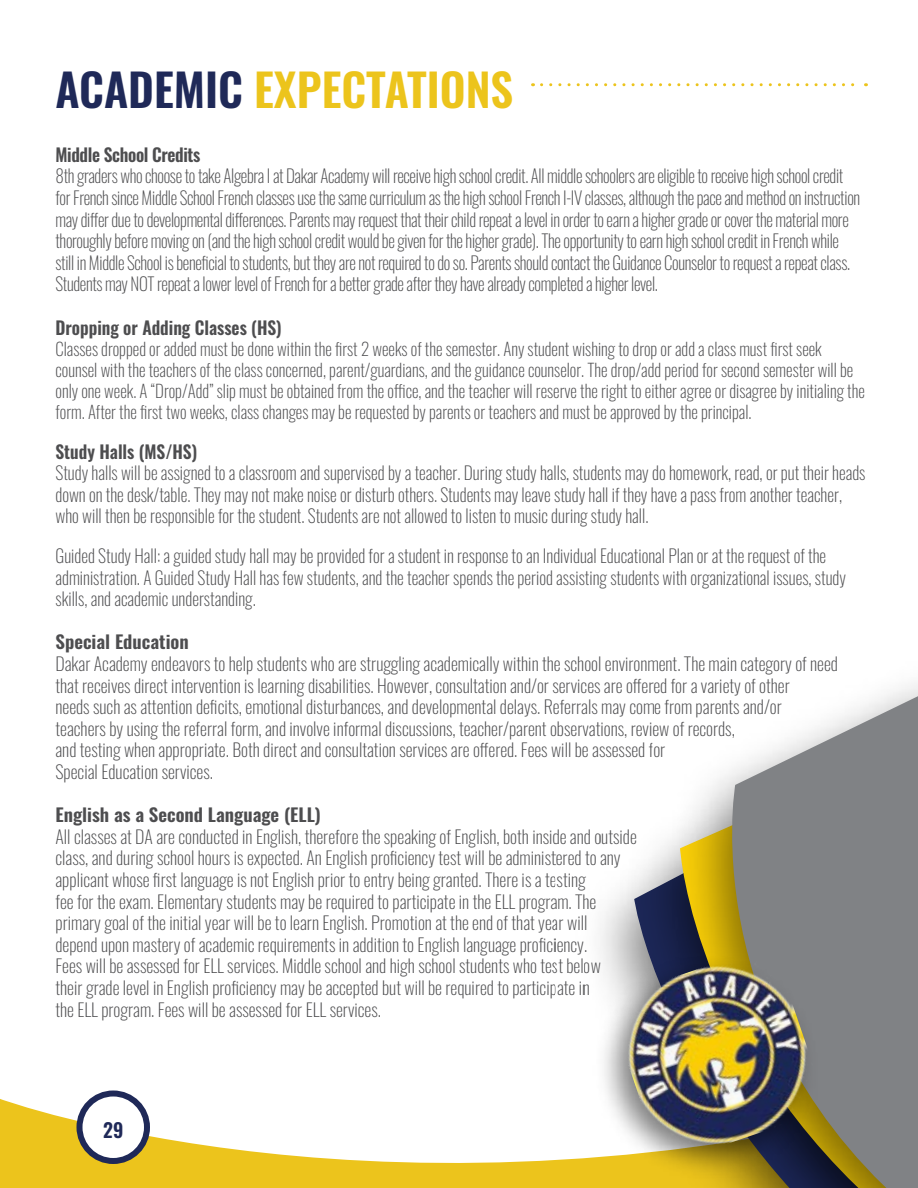
<style>
.page{position:relative;width:918px;height:1188px;background:#fff}
.page>*{position:absolute;margin:0;border:0;box-sizing:border-box;transform-origin:0 0}
.t1{font:600 45px "Oswald";color:#ecc41c}
.t2{font:600 19.5px "Oswald";color:#1f2958}
.t3{font:200 18px/21.6px "Oswald";color:#4d4d4f}
.t4{font:200 18px/21.6px "Oswald";letter-spacing:-.02em;color:#4d4d4f;scale:.95 1}
.t5{font:600 18px "Oswald";color:#4d4d4f;scale:1.05 1}
.t6{font:600 18px "Oswald";color:#4d4d4f}
.t7{font:600 18px "Oswald";letter-spacing:-.02em;color:#4d4d4f}
.t8{font:200 17.55px/21px "Oswald";color:#4d4d4f}
.s1{color:#1f2958}
</style>
<div class="page">
<svg style="left:542px;top:83px;width:325px;height:3px"></svg>
<svg style="left:0;top:1099px;width:555px;height:89px"></svg>
<div style="left:80px;top:1094px;width:67px;height:67px;background:#fff;border-radius:50%"></div>
<div style="left:76px;top:1090px;width:74px;height:74px;border:6px solid #1f2958;border-radius:50%"></div>
<img style="left:555px;top:928px;width:46px;height:260px">
<img style="left:601px;top:857px;width:52px;height:87px">
<img style="left:653px;top:821px;width:36px;height:123px">
<svg style="left:689px;top:683px;width:229px;height:505px;fill:#808285"></svg>
<img style="left:584px;top:944px;width:244px;height:244px">
<img style="left:606px;top:944px;width:222px;height:222px">
<h1 class="t1" style="left:56px;top:49px;width:459px"><span class="s1">ACADEMIC</span> EXPECTATIONS</h1>
<p class="t7" style="left:56px;top:139px;width:147px">Middle School Credits</p>
<p class="t4" style="left:56px;top:164px;width:849px">8th graders who choose to take Algebra I at Dakar Academy will receive high school credit. All middle schoolers are eligible to receive high school credit for French since Middle School French classes use the same curriculum as the high school French I-IV classes, although the pace and method on instruction may differ due to developmental differences. Parents may request that their child repeat a level in order to earn a higher grade or cover the material more thoroughly before moving on (and the high school credit would be given for the higher grade). The opportunity to earn high school credit in French while still in Middle School is beneficial to students, but they are not required to do so. Parents should contact the Guidance Counselor to request a repeat class.<br>Students may NOT repeat a lower level of French for a better grade after they have already completed a higher level.</p>
<p class="t6" style="left:56px;top:311px;width:228px">Dropping or Adding Classes (HS)</p>
<p class="t8" style="left:56px;top:336px;width:811px">Classes dropped or added must be done within the first 2 weeks of the semester. Any student wishing to drop or add a class must first seek counsel with the teachers of the class concerned, parent/guardians, and the guidance counselor. The drop/add period for second semester will be only one week. A “Drop/Add” slip must be obtained from the office, and the teacher will reserve the right to either agree or disagree by initialing the form. After the first two weeks, class changes may be requested by parents or teachers and must be approved by the principal.</p>
<p class="t6" style="left:56px;top:435px;width:143px">Study Halls (MS/HS)</p>
<p class="t3" style="left:56px;top:460px;width:812px">Study halls will be assigned to a classroom and supervised by a teacher. During study halls, students may do homework, read, or put their heads down on the desk/table. They may not make noise or disturb others. Students may leave study hall if they have a pass from another teacher, who will then be responsible for the student. Students are not allowed to listen to music during study hall.</p>
<p class="t3" style="left:56px;top:543px;width:792px">Guided Study Hall: a guided study hall may be provided for a student in response to an Individual Educational Plan or at the request of the administration. A Guided Study Hall has few students, and the teacher spends the period assisting students with organizational issues, study skills, and academic understanding.</p>
<p class="t5" style="left:56px;top:626px;width:128px">Special Education</p>
<p class="t3" style="left:56px;top:651px;width:784px">Dakar Academy endeavors to help students who are struggling academically within the school environment. The main category of need that receives direct intervention is learning disabilities. However, consultation and/or services are offered for a variety of other<br>needs such as attention deficits, emotional disturbances, and developmental delays. Referrals may come from parents and/or<br>teachers by using the referral form, and involve informal discussions, teacher/parent observations, review of records,<br>and testing when appropriate. Both direct and consultation services are offered. Fees will be assessed for<br>Special Education services.</p>
<p class="t5" style="left:56px;top:799px;width:254px">English as a Second Language (ELL)</p>
<p class="t3" style="left:56px;top:824px;width:583px">All classes at DA are conducted in English, therefore the speaking of English, both inside and outside class, and during school hours is expected. An English proficiency test will be administered to any applicant whose first language is not English prior to entry being granted. There is a testing<br>fee for the exam. Elementary students may be required to participate in the ELL program. The primary goal of the initial year will be to learn English. Promotion at the end of that year will<br>depend upon mastery of academic requirements in addition to English language proficiency.<br>Fees will be assessed for ELL services. Middle school and high school students who test below<br>their grade level in English proficiency may be accepted but will be required to participate in<br>the ELL program. Fees will be assessed for ELL services.</p>
<p class="t2" style="left:103px;top:1113px;width:22px">29</p>
</div>
